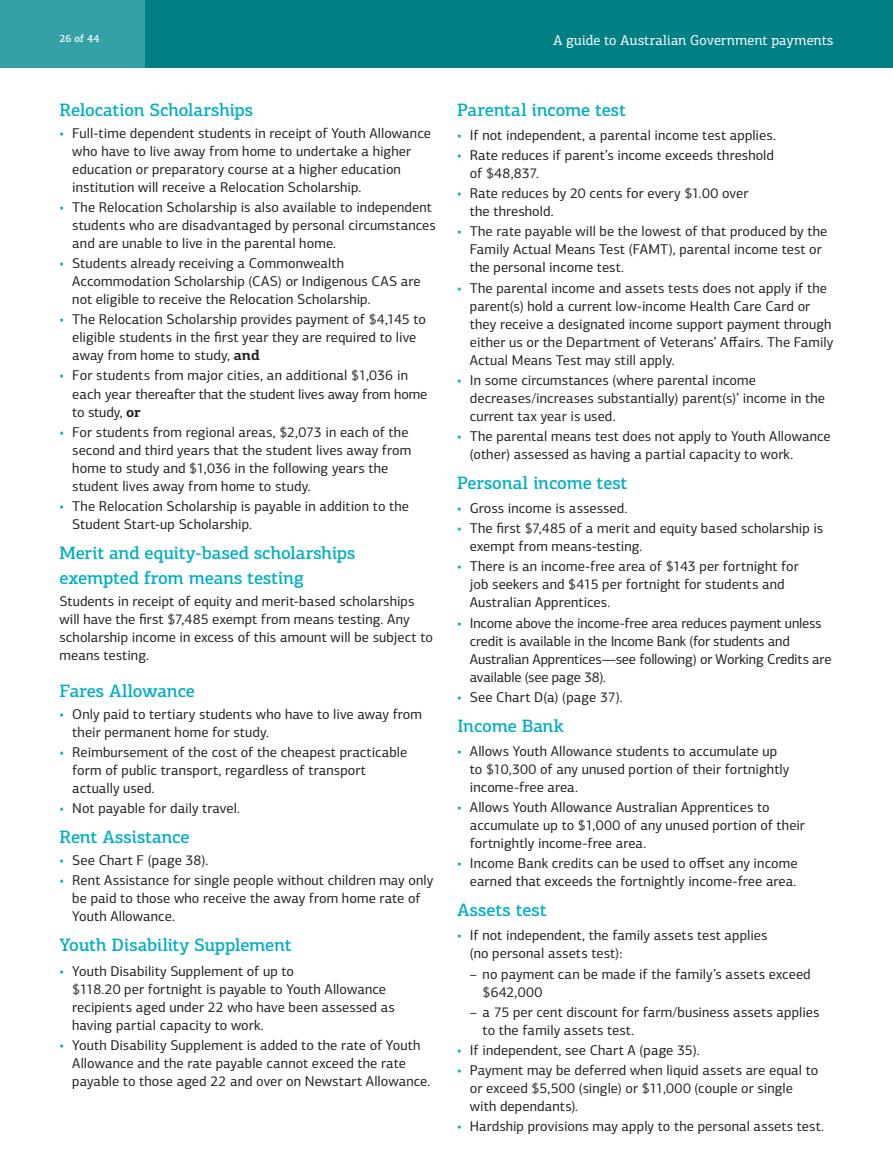
<style>
.page{position:relative;width:893px;height:1170px;background:#fff}
.page>*{position:absolute;margin:0;border:0;box-sizing:border-box;transform-origin:0 0}
.t1{font:500 18px/25.5px "PF Centro Slab Pro";letter-spacing:-.015em;color:#00aec5}
.t2{font:14.25px/18px "PF Centro Sans Pro";letter-spacing:.005em;color:#231f20}
.t3{font:14.25px/18px "PF Centro Sans Pro";letter-spacing:-.015em;color:#231f20}
.t4{font:14.25px "PF Centro Slab Pro";color:#fff}
.t5{font:500 10.5px "PF Centro Slab Pro";color:#fff}
.s1{color:#00aec5}
.s2{font-family:"PF Centro Slab Pro";font-weight:700}
</style>
<div class="page">
<div style="left:0;top:0;width:893px;height:68px;background:#008084"></div>
<div style="left:0;top:0;width:145px;height:68px;background:#33a1a6"></div>
<p class="t5" style="left:60px;top:32px;width:41px">26 of 44</p>
<p class="t4" style="left:553px;top:31px;width:282px">A guide to Australian Government payments</p>
<p class="t1" style="left:60px;top:97px;width:195px">Relocation Scholarships</p>
<p class="t2" style="left:72px;top:124px;width:360px;text-indent:-13px"><span class="s1">•</span> Full-time dependent students in receipt of Youth Allowance who have to live away from home to undertake a higher education or preparatory course at a higher education institution will receive a Relocation Scholarship.</p>
<p class="t2" style="left:72px;top:198px;width:365px;text-indent:-13px"><span class="s1">•</span> The Relocation Scholarship is also available to independent students who are disadvantaged by personal circumstances and are unable to live in the parental home.</p>
<p class="t2" style="left:72px;top:254px;width:350px;text-indent:-13px"><span class="s1">•</span> Students already receiving a Commonwealth<br>Accommodation Scholarship (CAS) or Indigenous CAS are not eligible to receive the Relocation Scholarship.</p>
<p class="t2" style="left:72px;top:310px;width:355px;text-indent:-13px"><span class="s1">•</span> The Relocation Scholarship provides payment of $4,145 to eligible students in the first year they are required to live away from home to study, <span class="s2">and</span></p>
<p class="t2" style="left:72px;top:366px;width:357px;text-indent:-13px"><span class="s1">•</span> For students from major cities, an additional $1,036 in each year thereafter that the student lives away from home to study, <span class="s2">or</span></p>
<p class="t2" style="left:72px;top:423px;width:340px;text-indent:-13px"><span class="s1">•</span> For students from regional areas, $2,073 in each of the second and third years that the student lives away from home to study and $1,036 in the following years the student lives away from home to study.</p>
<p class="t2" style="left:72px;top:497px;width:338px;text-indent:-13px"><span class="s1">•</span> The Relocation Scholarship is payable in addition to the<br>Student Start-up Scholarship.</p>
<p class="t1" style="left:60px;top:539px;width:297px">Merit and equity-based scholarships exempted from means testing</p>
<p class="t2" style="left:60px;top:592px;width:375px">Students in receipt of equity and merit-based scholarships will have the first $7,485 exempt from means testing. Any scholarship income in excess of this amount will be subject to means testing.</p>
<p class="t1" style="left:60px;top:677px;width:137px">Fares Allowance</p>
<p class="t2" style="left:72px;top:705px;width:351px;text-indent:-13px"><span class="s1">•</span> Only paid to tertiary students who have to live away from their permanent home for study.</p>
<p class="t2" style="left:72px;top:743px;width:337px;text-indent:-13px"><span class="s1">•</span> Reimbursement of the cost of the cheapest practicable form of public transport, regardless of transport actually used.</p>
<p class="t2" style="left:60px;top:799px;width:182px"><span class="s1">•</span> Not payable for daily travel.</p>
<p class="t1" style="left:60px;top:823px;width:132px">Rent Assistance</p>
<p class="t2" style="left:60px;top:851px;width:150px"><span class="s1">•</span> See Chart F (page 38).</p>
<p class="t2" style="left:72px;top:871px;width:363px;text-indent:-13px"><span class="s1">•</span> Rent Assistance for single people without children may only be paid to those who receive the away from home rate of<br>Youth Allowance.</p>
<p class="t1" style="left:60px;top:932px;width:234px">Youth Disability Supplement</p>
<p class="t2" style="left:72px;top:961px;width:324px;text-indent:-13px"><span class="s1">•</span> Youth Disability Supplement of up to<br>$118.20 per fortnight is payable to Youth Allowance recipients aged under 22 who have been assessed as having partial capacity to work.</p>
<p class="t2" style="left:72px;top:1035px;width:360px;text-indent:-13px"><span class="s1">•</span> Youth Disability Supplement is added to the rate of Youth<br>Allowance and the rate payable cannot exceed the rate payable to those aged 22 and over on Newstart Allowance.</p>
<p class="t1" style="left:457px;top:97px;width:171px">Parental income test</p>
<p class="t2" style="left:457px;top:126px;width:320px"><span class="s1">•</span> If not independent, a parental income test applies.</p>
<p class="t2" style="left:470px;top:146px;width:306px;text-indent:-13px"><span class="s1">•</span> Rate reduces if parent’s income exceeds threshold of $48,837.</p>
<p class="t2" style="left:470px;top:184px;width:280px;text-indent:-13px"><span class="s1">•</span> Rate reduces by 20 cents for every $1.00 over the threshold.</p>
<p class="t2" style="left:470px;top:222px;width:359px;text-indent:-13px"><span class="s1">•</span> The rate payable will be the lowest of that produced by the<br>Family Actual Means Test (FAMT), parental income test or the personal income test.</p>
<p class="t2" style="left:470px;top:279px;width:365px;text-indent:-13px"><span class="s1">•</span> The parental income and assets tests does not apply if the parent(s) hold a current low-income Health Care Card or they receive a designated income support payment through either us or the Department of Veterans’ Affairs. The Family Actual Means Test may still apply.</p>
<p class="t2" style="left:470px;top:371px;width:357px;text-indent:-13px"><span class="s1">•</span> In some circumstances (where parental income decreases/increases substantially) parent(s)’ income in the current tax year is used.</p>
<p class="t2" style="left:470px;top:427px;width:362px;text-indent:-13px"><span class="s1">•</span> The parental means test does not apply to Youth Allowance (other) assessed as having a partial capacity to work.</p>
<p class="t1" style="left:457px;top:469px;width:172px">Personal income test</p>
<p class="t2" style="left:457px;top:499px;width:172px"><span class="s1">•</span> Gross income is assessed.</p>
<p class="t2" style="left:470px;top:519px;width:355px;text-indent:-13px"><span class="s1">•</span> The first $7,485 of a merit and equity based scholarship is exempt from means-testing.</p>
<p class="t2" style="left:470px;top:557px;width:330px;text-indent:-13px"><span class="s1">•</span> There is an income-free area of $143 per fortnight for job seekers and $415 per fortnight for students and<br>Australian Apprentices.</p>
<p class="t3" style="left:470px;top:613px;width:363px;text-indent:-13px"><span class="s1">•</span> Income above the income-free area reduces payment unless credit is available in the Income Bank (for students and Australian Apprentices—see following) or Working Credits are available (see page 38).</p>
<p class="t2" style="left:457px;top:687px;width:167px"><span class="s1">•</span> See Chart D(a) (page 37).</p>
<p class="t1" style="left:457px;top:712px;width:108px">Income Bank</p>
<p class="t2" style="left:470px;top:742px;width:321px;text-indent:-13px"><span class="s1">•</span> Allows Youth Allowance students to accumulate up to $10,300 of any unused portion of their fortnightly income-free area.</p>
<p class="t2" style="left:470px;top:798px;width:337px;text-indent:-13px"><span class="s1">•</span> Allows Youth Allowance Australian Apprentices to accumulate up to $1,000 of any unused portion of their fortnightly income-free area.</p>
<p class="t2" style="left:457px;top:854px;width:342px;text-align:right"><span class="s1">•</span> Income Bank credits can be used to offset any income earned that exceeds the fortnightly income-free area.</p>
<p class="t1" style="left:457px;top:896px;width:91px">Assets test</p>
<p class="t2" style="left:470px;top:926px;width:299px;text-indent:-13px"><span class="s1">•</span> If not independent, the family assets test applies (no personal assets test):</p>
<p class="t2" style="left:483px;top:964px;width:330px;text-indent:-13px">– no payment can be made if the family’s assets exceed $642,000</p>
<p class="t2" style="left:483px;top:1002px;width:338px;text-indent:-13px">– a 75 per cent discount for farm/business assets applies to the family assets test.</p>
<p class="t2" style="left:457px;top:1040px;width:244px"><span class="s1">•</span> If independent, see Chart A (page 35).</p>
<p class="t2" style="left:470px;top:1060px;width:350px;text-indent:-13px"><span class="s1">•</span> Payment may be deferred when liquid assets are equal to or exceed $5,500 (single) or $11,000 (couple or single with dependants).</p>
<p class="t2" style="left:457px;top:1117px;width:368px"><span class="s1">•</span> Hardship provisions may apply to the personal assets test.</p>
</div>
